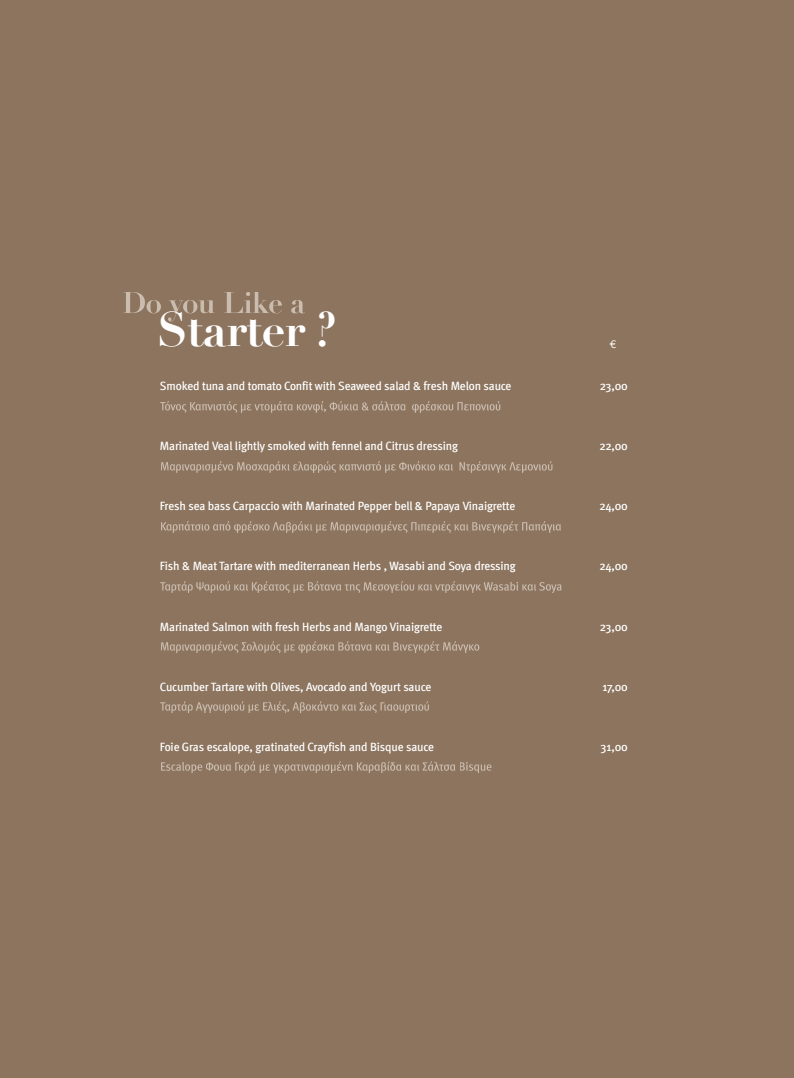
<style>
.page{position:relative;width:794px;height:1078px;background:#fff}
.page>*{position:absolute;margin:0;border:0;box-sizing:border-box;transform-origin:0 0}
.t1{font:700 47.3px "Didot";letter-spacing:-.03em;color:#fff}
.t2{font:12px "Meta Cond Med Greek";letter-spacing:-.01em;color:#fff;scale:1.1 1}
.t3{font:11px "Rotis Sans Hel";color:#fff}
</style>
<div class="page">
<div style="left:0;top:0;width:794px;height:1077px;background:#8c745e"></div>
<svg style="left:160px;top:401px;width:40px;height:12px"></svg>
<svg style="left:161px;top:462px;width:34px;height:11px"></svg>
<svg style="left:161px;top:521px;width:38px;height:12px"></svg>
<svg style="left:160px;top:581px;width:33px;height:12px"></svg>
<svg style="left:483px;top:582px;width:26px;height:8px"></svg>
<svg style="left:522px;top:582px;width:40px;height:11px"></svg>
<svg style="left:161px;top:642px;width:34px;height:11px"></svg>
<svg style="left:160px;top:701px;width:33px;height:12px"></svg>
<svg style="left:161px;top:762px;width:29px;height:8px"></svg>
<svg style="left:206px;top:762px;width:42px;height:8px"></svg>
<svg style="left:460px;top:762px;width:31px;height:11px"></svg>
<svg style="left:123px;top:292px;width:92px;height:29px"></svg>
<h1 class="t1" style="left:157px;top:300px;width:182px">Starter ?</h1>
<p class="t3" style="left:610px;top:340px;width:8px">€</p>
<p class="t2" style="left:160px;top:380px;width:321px">Smoked tuna and tomato Confit with Seaweed salad &amp; fresh Melon sauce</p>
<p class="t2" style="left:600px;top:380px;width:27px">23,00</p>
<p class="t2" style="left:160px;top:440px;width:272px">Marinated Veal lightly smoked with fennel and Citrus dressing</p>
<p class="t2" style="left:599px;top:440px;width:27px">22,00</p>
<p class="t2" style="left:160px;top:500px;width:324px">Fresh sea bass Carpaccio with Marinated Pepper bell &amp; Papaya Vinaigrette</p>
<p class="t2" style="left:599px;top:500px;width:27px">24,00</p>
<p class="t2" style="left:160px;top:560px;width:325px">Fish &amp; Meat Tartare with mediterranean Herbs , Wasabi and Soya dressing</p>
<p class="t2" style="left:599px;top:560px;width:27px">24,00</p>
<p class="t2" style="left:160px;top:620px;width:258px">Marinated Salmon with fresh Herbs and Mango Vinaigrette</p>
<p class="t2" style="left:600px;top:620px;width:27px">23,00</p>
<p class="t2" style="left:160px;top:680px;width:248px">Cucumber Tartare with Olives, Avocado and Yogurt sauce</p>
<p class="t2" style="left:602px;top:680px;width:24px">17,00</p>
<p class="t2" style="left:160px;top:740px;width:251px">Foie Gras escalope, gratinated Crayfish and Bisque sauce</p>
<p class="t2" style="left:600px;top:740px;width:26px">31,00</p>
</div>
